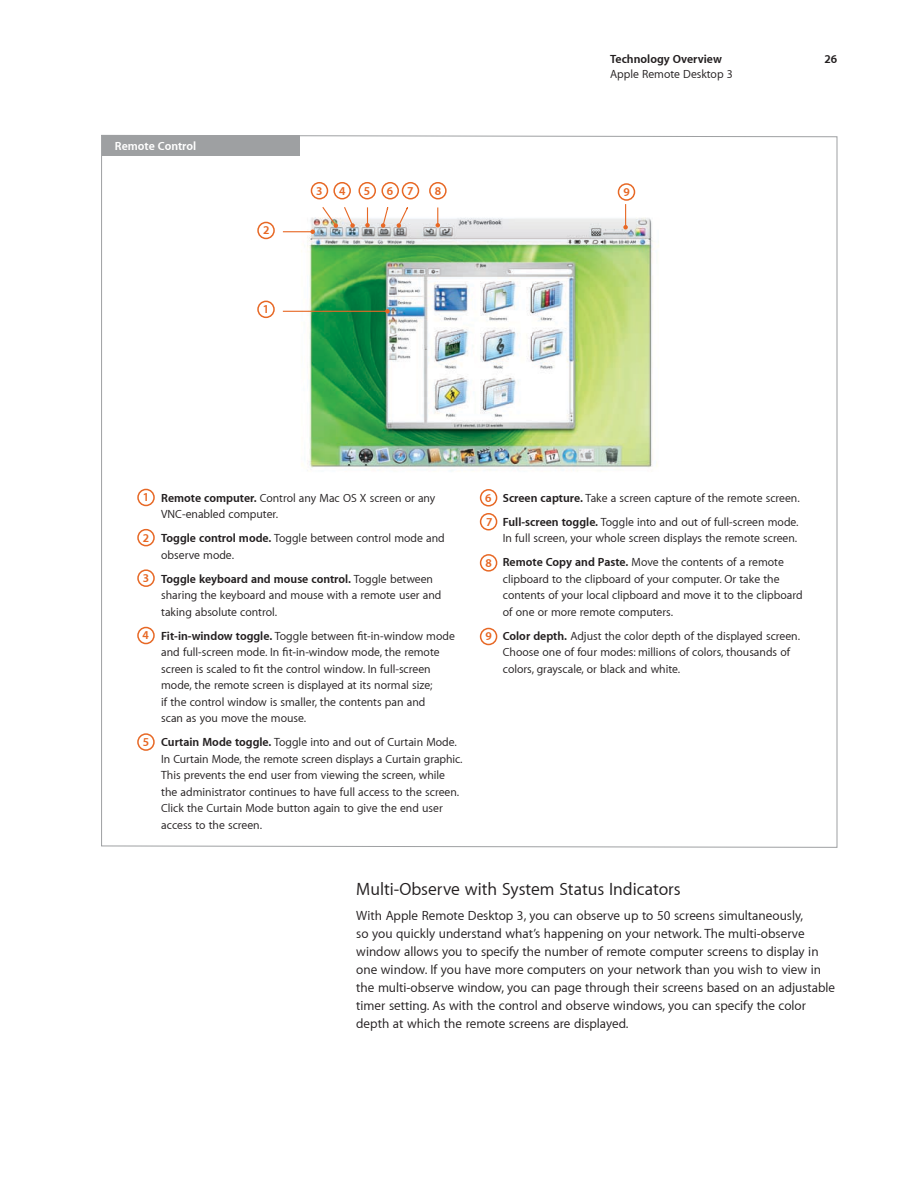
<style>
.page{position:relative;width:918px;height:1188px;background:#fff}
.page>*{position:absolute;margin:0;border:0;box-sizing:border-box;transform-origin:0 0}
.t1{font:18px "Myriad Set Text";color:#231f20}
.t2{font:13.5px/18px "Myriad Set Text";color:#231f20}
.t3{font:12px/16.5px "Myriad Set Text";color:#231f20}
.t4{font:700 12px "Myriad Set";color:#231f20}
.t5{font:700 12px "Myriad Set";color:#e76825}
.t6{font:700 12px "Myriad Set";color:#fff}
.s1{font-family:"Myriad Set";font-weight:700}
.s2{font-family:"Myriad Set Text";font-weight:400}
</style>
<div class="page">
<svg style="left:101px;top:135px;width:737px;height:713px"></svg>
<div style="left:102px;top:136px;width:197px;height:20px;background:#9ea0a2"></div>
<img style="left:279px;top:208px;width:410px;height:267px">
<hr style="left:283px;top:231px;width:30px;height:1px;background:#e76825">
<svg style="left:310px;top:230px;width:5px;height:4px"></svg>
<div style="left:311px;top:183px;width:16px;height:16px;background:#fff;border-radius:50%"></div>
<div style="left:311px;top:182px;width:17px;height:17px;border:2px solid #e76825;border-radius:50%"></div>
<div style="left:334px;top:183px;width:16px;height:16px;background:#fff;border-radius:50%"></div>
<div style="left:333px;top:182px;width:18px;height:17px;border:2px solid #e76825;border-radius:50%"></div>
<div style="left:359px;top:183px;width:16px;height:16px;background:#fff;border-radius:50%"></div>
<div style="left:358px;top:182px;width:18px;height:17px;border:2px solid #e76825;border-radius:50%"></div>
<div style="left:258px;top:222px;width:16px;height:16px;background:#fff;border-radius:50%"></div>
<div style="left:257px;top:222px;width:18px;height:17px;border:2px solid #e76825;border-radius:50%"></div>
<div style="left:138px;top:489px;width:16px;height:16px;background:#fff;border-radius:50%"></div>
<div style="left:137px;top:489px;width:18px;height:17px;border:2px solid #e76825;border-radius:50%"></div>
<div style="left:138px;top:570px;width:16px;height:16px;background:#fff;border-radius:50%"></div>
<div style="left:137px;top:569px;width:18px;height:18px;border:2px solid #e76825;border-radius:50%"></div>
<div style="left:138px;top:628px;width:16px;height:16px;background:#fff;border-radius:50%"></div>
<div style="left:137px;top:627px;width:18px;height:17px;border:2px solid #e76825;border-radius:50%"></div>
<div style="left:138px;top:734px;width:16px;height:16px;background:#fff;border-radius:50%"></div>
<div style="left:137px;top:733px;width:18px;height:18px;border:2px solid #e76825;border-radius:50%"></div>
<div style="left:481px;top:490px;width:16px;height:16px;background:#fff;border-radius:50%"></div>
<div style="left:480px;top:489px;width:17px;height:18px;border:2px solid #e76825;border-radius:50%"></div>
<div style="left:138px;top:530px;width:16px;height:16px;background:#fff;border-radius:50%"></div>
<div style="left:137px;top:529px;width:18px;height:17px;border:2px solid #e76825;border-radius:50%"></div>
<div style="left:481px;top:514px;width:16px;height:16px;background:#fff;border-radius:50%"></div>
<div style="left:480px;top:513px;width:17px;height:18px;border:2px solid #e76825;border-radius:50%"></div>
<div style="left:481px;top:555px;width:16px;height:16px;background:#fff;border-radius:50%"></div>
<div style="left:480px;top:554px;width:17px;height:18px;border:2px solid #e76825;border-radius:50%"></div>
<div style="left:481px;top:628px;width:16px;height:17px;background:#fff;border-radius:50%"></div>
<div style="left:480px;top:628px;width:17px;height:17px;border:2px solid #e76825;border-radius:50%"></div>
<hr style="left:283px;top:311px;width:105px;height:1px;background:#e76825">
<svg style="left:385px;top:309px;width:5px;height:5px"></svg>
<div style="left:258px;top:301px;width:16px;height:16px;background:#fff;border-radius:50%"></div>
<div style="left:257px;top:301px;width:18px;height:17px;border:2px solid #e76825;border-radius:50%"></div>
<div style="left:618px;top:184px;width:16px;height:16px;background:#fff;border-radius:50%"></div>
<div style="left:618px;top:183px;width:17px;height:18px;border:2px solid #e76825;border-radius:50%"></div>
<svg style="left:623px;top:204px;width:5px;height:26px"></svg>
<svg style="left:321px;top:206px;width:34px;height:22px"></svg>
<svg style="left:381px;top:135px;width:78px;height:93px"></svg>
<svg style="left:365px;top:207px;width:5px;height:21px"></svg>
<p class="t6" style="left:115px;top:140px;width:83px">Remote Control</p>
<p class="t5" style="left:263px;top:224px;width:8px">2</p>
<p class="t5" style="left:263px;top:303px;width:8px">1</p>
<p class="t4" style="left:610px;top:53px;width:113px">Technology Overview</p>
<p class="t4" style="left:824px;top:53px;width:14px">26</p>
<p class="t3" style="left:610px;top:66px;width:124px">Apple Remote Desktop 3</p>
<p class="t5" style="left:316px;top:184px;width:8px">3</p>
<p class="t5" style="left:339px;top:184px;width:8px">4</p>
<p class="t5" style="left:364px;top:184px;width:8px">5</p>
<p class="t5" style="left:387px;top:184px;width:28px">6 7</p>
<p class="t5" style="left:435px;top:185px;width:8px">8</p>
<p class="t5" style="left:623px;top:186px;width:8px">9</p>
<p class="t5" style="left:143px;top:491px;width:8px">1</p>
<p class="t5" style="left:143px;top:531px;width:8px">2</p>
<p class="t5" style="left:143px;top:572px;width:8px">3</p>
<p class="t5" style="left:143px;top:629px;width:8px">4</p>
<p class="t5" style="left:143px;top:736px;width:8px">5</p>
<p class="t3" style="left:161px;top:490px;width:276px"><span class="s1">Remote computer.</span> Control any Mac OS X screen or any<br>VNC-enabled computer.</p>
<p class="t3" style="left:161px;top:531px;width:285px"><span class="s1">Toggle control mode.</span> Toggle between control mode and observe mode.</p>
<p class="t4" style="left:161px;top:573px;width:273px">Toggle keyboard and mouse control. <span class="s2">Toggle between</span></p>
<p class="t3" style="left:161px;top:588px;width:282px">sharing the keyboard and mouse with a remote user and taking absolute control.</p>
<p class="t3" style="left:161px;top:628px;width:295px"><span class="s1">Fit-in-window toggle.</span> Toggle between fit-in-window mode and full-screen mode. In fit-in-window mode, the remote screen is scaled to fit the control window. In full-screen mode, the remote screen is displayed at its normal size;<br>if the control window is smaller, the contents pan and<br>scan as you move the mouse.</p>
<p class="t3" style="left:161px;top:735px;width:303px"><span class="s1">Curtain Mode toggle.</span> Toggle into and out of Curtain Mode.<br>In Curtain Mode, the remote screen displays a Curtain graphic.<br>This prevents the end user from viewing the screen, while the administrator continues to have full access to the screen.<br>Click the Curtain Mode button again to give the end user access to the screen.</p>
<p class="t5" style="left:485px;top:492px;width:8px">6</p>
<p class="t5" style="left:486px;top:516px;width:8px">7</p>
<p class="t5" style="left:485px;top:557px;width:8px">8</p>
<p class="t5" style="left:485px;top:630px;width:8px">9</p>
<p class="t3" style="left:503px;top:486px;width:298px;line-height:24px"><span class="s1">Screen capture.</span> Take a screen capture of the remote screen.<br><span class="s1">Full-screen toggle.</span> Toggle into and out of full-screen mode.</p>
<p class="t3" style="left:503px;top:527px;width:296px;line-height:24px">In full screen, your whole screen displays the remote screen.<br><span class="s1">Remote Copy and Paste.</span> Move the contents of a remote</p>
<p class="t3" style="left:503px;top:571px;width:301px">clipboard to the clipboard of your computer. Or take the contents of your local clipboard and move it to the clipboard of one or more remote computers.</p>
<p class="t3" style="left:503px;top:628px;width:299px"><span class="s1">Color depth.</span> Adjust the color depth of the displayed screen.<br>Choose one of four modes: millions of colors, thousands of colors, grayscale, or black and white.</p>
<h1 class="t1" style="left:356px;top:880px;width:326px">Multi-Observe with System Status Indicators</h1>
<p class="t2" style="left:356px;top:907px;width:480px">With Apple Remote Desktop 3, you can observe up to 50 screens simultaneously,<br>so you quickly understand what’s happening on your network. The multi-observe window allows you to specify the number of remote computer screens to display in one window. If you have more computers on your network than you wish to view in the multi-observe window, you can page through their screens based on an adjustable timer setting. As with the control and observe windows, you can specify the color depth at which the remote screens are displayed.</p>
</div>
